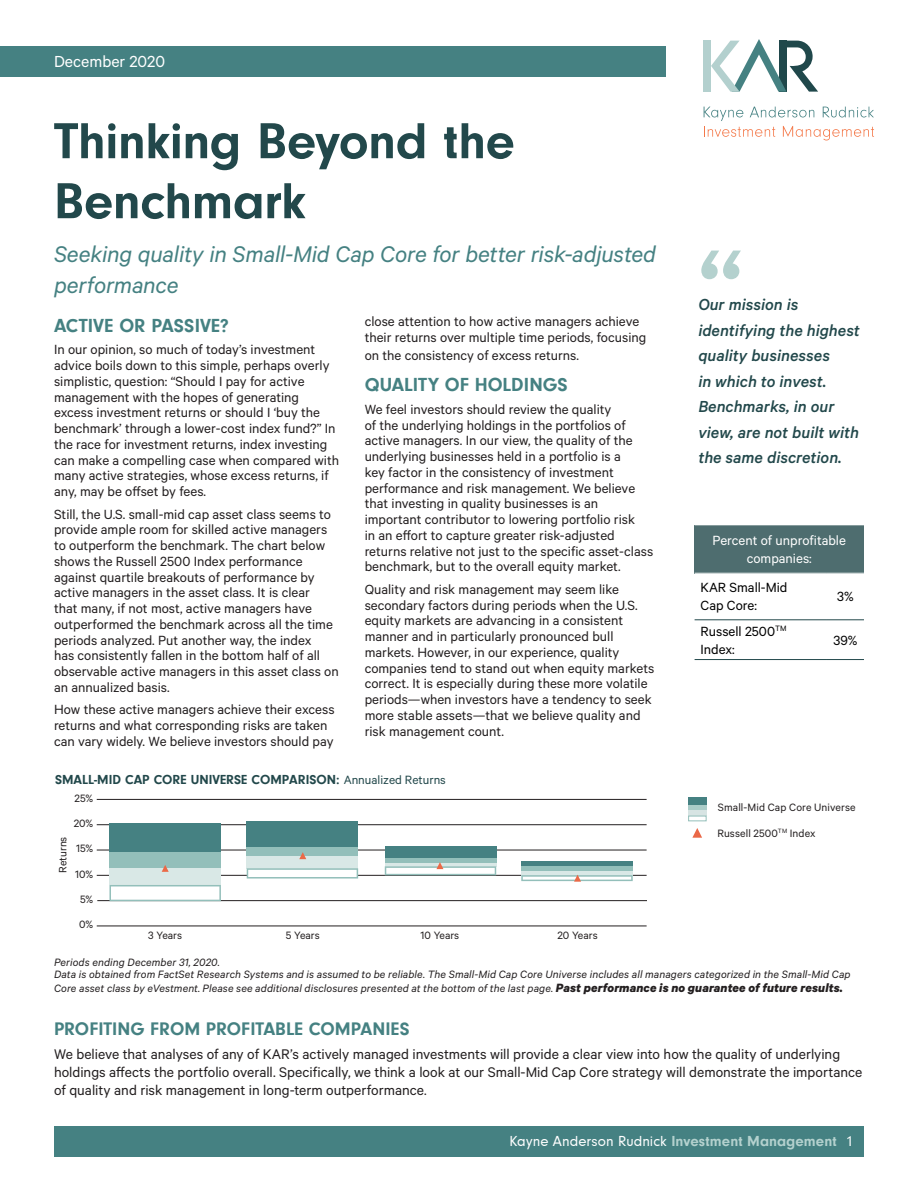
<style>
.page{position:relative;width:918px;height:1188px;background:#fff}
.page>*{position:absolute;margin:0;border:0;box-sizing:border-box;transform-origin:0 0}
.t1{font:500 120px "Calibre";color:#b4d1ce}
.t2{font:700 52.5px/60px "Neuzeit Gro";letter-spacing:-.01em;color:#22484b}
.t3{font:italic 25.5px/30.6px "Calibre";letter-spacing:-.01em;color:#458182}
.t4{font:700 19.5px "Neuzeit Gro";color:#458182}
.t5{font:700 18.75px "Neuzeit Gro";letter-spacing:.005em;color:#458182}
.t6{font:italic 500 18px/25.5px "Calibre";color:#22484b}
.t7{font:18px "Calibre";color:#fff}
.t8{font:15.75px/18px "Calibre";color:#231f20}
.t9{font:15px/15.8px "Calibre";color:#231f20}
.t10{font:15px/18px "Calibre";color:#000}
.t11{font:15px "Neuzeit Gro";color:#fff}
.t12{font:15px/18px "Calibre";color:#fff;text-align:center}
.t13{font:700 13.5px "Neuzeit Gro";color:#22484b}
.t14{font:italic 12px/13.5px "Calibre";letter-spacing:.01em;color:#231f20}
.t15{font:12px "Calibre";color:#231f20}
.s1{font-family:"Calibre";font-weight:400}
.s2{font-weight:700;font-size:13.5px}
.s3{font-size:15px}
.s4{font-weight:700;color:#b4d1ce}
</style>
<div class="page">
<div style="left:54px;top:1126px;width:810px;height:30px;background:#458182"></div>
<div style="left:0;top:46px;width:666px;height:30px;background:#458182"></div>
<div style="left:704px;top:41px;width:7px;height:51px;background:#b3d0ce"></div>
<svg style="left:711px;top:39px;width:107px;height:53px"></svg>
<svg style="left:704px;top:107px;width:170px;height:33px"></svg>
<hr style="left:97px;top:850px;width:550px;height:1px;background:#231f20">
<hr style="left:97px;top:926px;width:550px;height:1px;background:#231f20">
<hr style="left:97px;top:875px;width:550px;height:1px;background:#231f20">
<hr style="left:97px;top:900px;width:550px;height:1px;background:#231f20">
<hr style="left:97px;top:799px;width:550px;height:1px;background:#231f20">
<hr style="left:97px;top:824px;width:550px;height:1px;background:#231f20">
<div style="left:109px;top:823px;width:112px;height:29px;background:#458182"></div>
<div style="left:109px;top:852px;width:112px;height:17px;background:#93bfba"></div>
<div style="left:109px;top:869px;width:112px;height:16px;background:#d9e8e6"></div>
<svg style="left:109px;top:885px;width:112px;height:16px"></svg>
<div style="left:247px;top:821px;width:111px;height:26px;background:#458182"></div>
<div style="left:247px;top:847px;width:111px;height:9px;background:#93bfba"></div>
<div style="left:247px;top:856px;width:111px;height:12px;background:#d9e8e6"></div>
<svg style="left:247px;top:868px;width:111px;height:11px"></svg>
<div style="left:385px;top:846px;width:111px;height:12px;background:#458182"></div>
<div style="left:385px;top:858px;width:111px;height:6px;background:#93bfba"></div>
<div style="left:521px;top:861px;width:112px;height:5px;background:#458182"></div>
<div style="left:521px;top:866px;width:112px;height:5px;background:#93bfba"></div>
<hr style="left:521px;top:871px;width:112px;height:4px;background:#d9e8e6">
<svg style="left:162px;top:865px;width:7px;height:7px"></svg>
<svg style="left:299px;top:852px;width:7px;height:7px"></svg>
<svg style="left:385px;top:862px;width:111px;height:13px"></svg>
<svg style="left:521px;top:875px;width:112px;height:7px"></svg>
<div style="left:688px;top:810px;width:19px;height:6px;background:#d7e4e3"></div>
<div style="left:688px;top:804px;width:19px;height:6px;background:#aaccc8"></div>
<div style="left:688px;top:797px;width:19px;height:7px;background:#458182"></div>
<div style="left:688px;top:816px;width:19px;height:5px;border:1px solid #94bfba"></div>
<svg style="left:692px;top:828px;width:10px;height:10px"></svg>
<div style="left:695px;top:525px;width:169px;height:48px;background:#4e6d6f"></div>
<hr style="left:695px;top:525px;width:132px;height:1px;background:#fff">
<hr style="left:827px;top:525px;width:37px;height:1px;background:#fff">
<hr style="left:695px;top:619px;width:132px;height:1px;background:#22484b">
<hr style="left:827px;top:619px;width:37px;height:1px;background:#22484b">
<hr style="left:695px;top:659px;width:132px;height:1px;background:#22484b">
<hr style="left:827px;top:659px;width:37px;height:1px;background:#22484b">
<p class="t7" style="left:54px;top:51px;width:113px">December 2020</p>
<p class="t2" style="left:54px;top:111px;width:462px">Thinking Beyond the<br>Benchmark</p>
<p class="t3" style="left:54px;top:238px;width:604px">Seeking quality in Small-Mid Cap Core for better risk-adjusted performance</p>
<p class="t4" style="left:54px;top:314px;width:177px">ACTIVE OR PASSIVE?</p>
<p class="t9" style="left:54px;top:341px;width:287px">In our opinion, so much of today’s investment advice boils down to this simple, perhaps overly simplistic, question: “Should I pay for active management with the hopes of generating excess investment returns or should I ‘buy the benchmark’ through a lower-cost index fund?” In the race for investment returns, index investing can make a compelling case when compared with many active strategies, whose excess returns, if any, may be offset by fees.</p>
<p class="t9" style="left:54px;top:505px;width:286px">Still, the U.S. small-mid cap asset class seems to provide ample room for skilled active managers to outperform the benchmark. The chart below shows the Russell 2500 Index performance against quartile breakouts of performance by active managers in the asset class. It is clear<br>that many, if not most, active managers have outperformed the benchmark across all the time periods analyzed. Put another way, the index<br>has consistently fallen in the bottom half of all observable active managers in this asset class on an annualized basis.</p>
<p class="t9" style="left:54px;top:701px;width:282px">How these active managers achieve their excess returns and what corresponding risks are taken can vary widely. We believe investors should pay</p>
<p class="t9" style="left:365px;top:313px;width:283px">close attention to how active managers achieve their returns over multiple time periods, focusing</p>
<p class="t9" style="left:365px;top:347px;width:216px">on the consistency of excess returns.</p>
<p class="t4" style="left:365px;top:374px;width:205px">QUALITY OF HOLDINGS</p>
<p class="t9" style="left:365px;top:401px;width:290px">We feel investors should review the quality<br>of the underlying holdings in the portfolios of active managers. In our view, the quality of the underlying businesses held in a portfolio is a<br>key factor in the consistency of investment performance and risk management. We believe that investing in quality businesses is an important contributor to lowering portfolio risk<br>in an effort to capture greater risk-adjusted returns relative not just to the specific asset-class benchmark, but to the overall equity market.</p>
<p class="t9" style="left:365px;top:581px;width:291px">Quality and risk management may seem like secondary factors during periods when the U.S. equity markets are advancing in a consistent manner and in particularly pronounced bull markets. However, in our experience, quality companies tend to stand out when equity markets correct. It is especially during these more volatile periods—when investors have a tendency to seek more stable assets—that we believe quality and risk management count.</p>
<p class="t13" style="left:55px;top:772px;width:392px">SMALL-MID CAP CORE UNIVERSE COMPARISON: <span class="s1">Annualized Returns</span></p>
<p class="t15" style="left:75px;top:791px;width:20px">25%</p>
<p class="t15" style="left:74px;top:816px;width:21px">20%</p>
<p class="t15" style="left:56px;top:873px;width:38px;rotate:-90deg">Returns</p>
<p class="t15" style="left:76px;top:842px;width:19px">15%</p>
<p class="t15" style="left:75px;top:867px;width:20px">10%</p>
<p class="t15" style="left:80px;top:892px;width:15px">5%</p>
<p class="t15" style="left:79px;top:918px;width:16px">0%</p>
<p class="t15" style="left:148px;top:928px;width:35px">3 Years</p>
<p class="t15" style="left:286px;top:928px;width:35px">5 Years</p>
<p class="t15" style="left:421px;top:928px;width:40px">10 Years</p>
<p class="t15" style="left:557px;top:928px;width:42px">20 Years</p>
<p class="t1" style="left:698px;top:217px;width:46px">“</p>
<p class="t6" style="left:698px;top:291px;width:163px">Our mission is identifying the highest quality businesses</p>
<p class="t6" style="left:698px;top:368px;width:130px">in which to invest.</p>
<p class="t6" style="left:698px;top:393px;width:162px">Benchmarks, in our view, are not built with the same discretion.</p>
<p class="t12" style="left:713px;top:531px;width:135px">Percent of unprofitable companies:</p>
<p class="t10" style="left:701px;top:578px;width:88px">KAR Small-Mid<br>Cap Core:</p>
<p class="t10" style="left:837px;top:587px;width:18px">3%</p>
<p class="t10" style="left:701px;top:621px;width:87px">Russell 2500<sup>TM<br></sup>Index:</p>
<p class="t10" style="left:834px;top:630px;width:25px">39%</p>
<p class="t15" style="left:718px;top:800px;width:139px">Small-Mid Cap Core Universe</p>
<p class="t15" style="left:717px;top:826px;width:100px">Russell 2500<sup>TM</sup> Index</p>
<p class="t14" style="left:54px;top:955px;width:167px">Periods ending December 31, 2020.</p>
<p class="t14" style="left:54px;top:968px;width:798px">Data is obtained from FactSet Research Systems and is assumed to be reliable. The Small-Mid Cap Core Universe includes all managers categorized in the Small-Mid Cap<br>Core asset class by eVestment. Please see additional disclosures presented at the bottom of the last page. <span class="s2">Past performance is no guarantee of future results.</span></p>
<p class="t5" style="left:54px;top:1018px;width:357px">PROFITING FROM PROFITABLE COMPANIES</p>
<p class="t8" style="left:54px;top:1045px;width:810px">We believe that analyses of any of KAR’s actively managed investments will provide a clear view into how the quality of underlying holdings affects the portfolio overall. Specifically, we think a look at our Small-Mid Cap Core strategy will demonstrate the importance of quality and risk management in long-term outperformance<span class="s3">.</span></p>
<p class="t11" style="left:509px;top:1133px;width:345px">Kayne Anderson Rudnick <span class="s4">Investment Management</span> 1</p>
</div>
